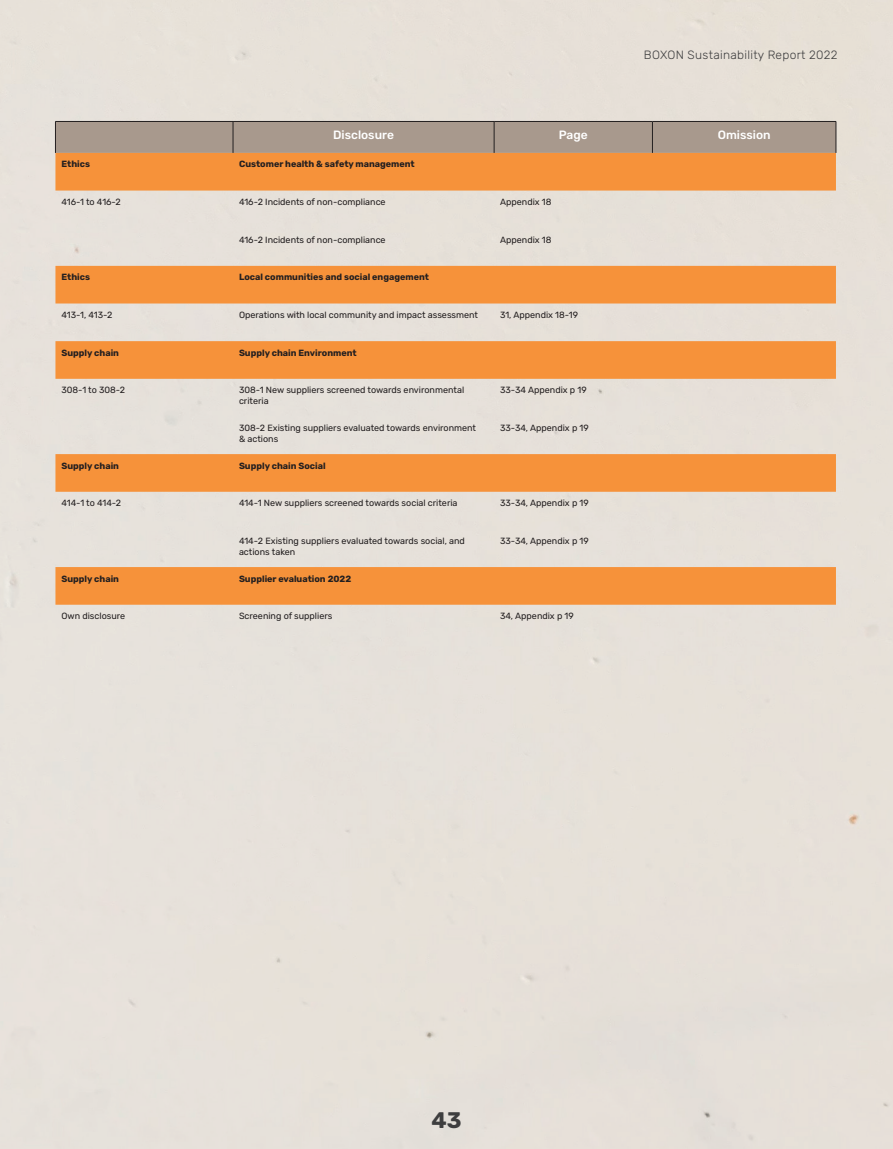
<style>
.page{position:relative;width:893px;height:1149px;background:#fff}
.page>*{position:absolute;margin:0;border:0;box-sizing:border-box;transform-origin:0 0}
.t1{font:700 22.5px "Rubik";color:#3e3e3f}
.t2{font:300 12px "Rubik";letter-spacing:.025em;color:#3e3e3f}
.t3{font:500 12px "Rubik";color:#fff}
.t4{font:9px/10.8px "Rubik";color:#231f20}
.t5{font:700 9px "Rubik";color:#231f20}
</style>
<div class="page">
<div style="left:0;top:0;width:893px;height:1148px;background:#e7e1d9"></div>
<div style="left:56px;top:122px;width:780px;height:31px;background:#a8998d"></div>
<svg style="left:55px;top:153px;width:781px;height:451px;fill:#e7dfd8"></svg>
<hr style="left:55px;top:121px;width:178px;height:1px;background:#231f20">
<hr style="left:55px;top:122px;width:1px;height:31px;background:#231f20">
<hr style="left:233px;top:121px;width:261px;height:1px;background:#231f20">
<hr style="left:233px;top:122px;width:1px;height:31px;background:#231f20">
<hr style="left:494px;top:121px;width:158px;height:1px;background:#231f20">
<hr style="left:494px;top:122px;width:1px;height:31px;background:#231f20">
<hr style="left:652px;top:121px;width:184px;height:1px;background:#231f20">
<hr style="left:652px;top:122px;width:1px;height:31px;background:#231f20">
<hr style="left:836px;top:122px;width:1px;height:31px;background:#231f20">
<h2 class="t2" style="left:644px;top:48px;width:195px">BOXON Sustainability Report 2022</h2>
<h2 class="t3" style="left:333px;top:128px;width:62px">Disclosure</h2>
<h2 class="t3" style="left:559px;top:128px;width:30px">Page</h2>
<h2 class="t3" style="left:718px;top:128px;width:54px">Omission</h2>
<p class="t5" style="left:61px;top:159px;width:30px">Ethics</p>
<p class="t5" style="left:239px;top:159px;width:177px">Customer health &amp; safety management</p>
<p class="t4" style="left:61px;top:197px;width:61px">416-1 to 416-2</p>
<p class="t4" style="left:239px;top:197px;width:148px">416-2 Incidents of non-compliance</p>
<p class="t4" style="left:500px;top:197px;width:53px">Appendix 18</p>
<p class="t4" style="left:239px;top:234px;width:148px">416-2 Incidents of non-compliance</p>
<p class="t4" style="left:500px;top:234px;width:53px">Appendix 18</p>
<p class="t5" style="left:61px;top:272px;width:30px">Ethics</p>
<p class="t5" style="left:239px;top:272px;width:191px">Local communities and social engagement</p>
<p class="t4" style="left:61px;top:309px;width:52px">413-1, 413-2</p>
<p class="t4" style="left:239px;top:309px;width:241px">Operations with local community and impact assessment</p>
<p class="t4" style="left:500px;top:309px;width:79px">31, Appendix 18-19</p>
<p class="t5" style="left:61px;top:347px;width:59px">Supply chain</p>
<p class="t5" style="left:239px;top:347px;width:119px">Supply chain Environment</p>
<p class="t4" style="left:61px;top:385px;width:65px">308-1 to 308-2</p>
<p class="t4" style="left:239px;top:385px;width:227px">308-1 New suppliers screened towards environmental criteria</p>
<p class="t4" style="left:500px;top:385px;width:88px">33-34 Appendix p 19</p>
<p class="t4" style="left:239px;top:422px;width:239px">308-2 Existing suppliers evaluated towards environment &amp; actions</p>
<p class="t4" style="left:500px;top:422px;width:90px">33-34, Appendix p 19</p>
<p class="t5" style="left:61px;top:460px;width:59px">Supply chain</p>
<p class="t5" style="left:239px;top:460px;width:88px">Supply chain Social</p>
<p class="t4" style="left:61px;top:497px;width:61px">414-1 to 414-2</p>
<p class="t4" style="left:239px;top:497px;width:220px">414-1 New suppliers screened towards social criteria</p>
<p class="t4" style="left:500px;top:497px;width:90px">33-34, Appendix p 19</p>
<p class="t4" style="left:239px;top:535px;width:227px">414-2 Existing suppliers evaluated towards social, and actions taken</p>
<p class="t4" style="left:500px;top:535px;width:90px">33-34, Appendix p 19</p>
<p class="t5" style="left:61px;top:573px;width:59px">Supply chain</p>
<p class="t5" style="left:239px;top:573px;width:114px">Supplier evaluation 2022</p>
<p class="t4" style="left:61px;top:610px;width:65px">Own disclosure</p>
<p class="t4" style="left:239px;top:610px;width:95px">Screening of suppliers</p>
<p class="t4" style="left:500px;top:610px;width:75px">34, Appendix p 19</p>
<h1 class="t1" style="left:431px;top:1106px;width:32px">43</h1>
</div>
